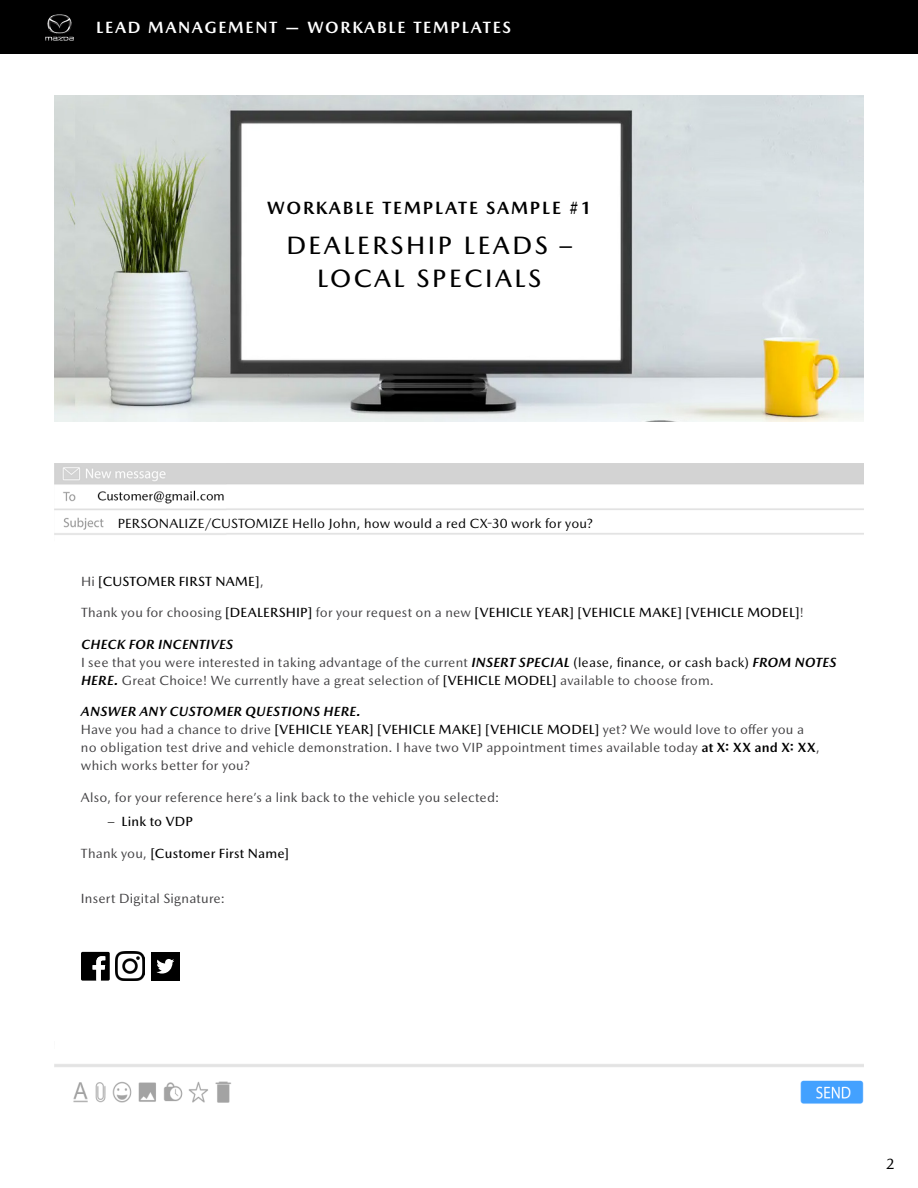
<style>
.page{position:relative;width:918px;height:1188px;background:#fff}
.page>*{position:absolute;margin:0;border:0;box-sizing:border-box;transform-origin:0 0}
.t1{font:500 25.5px/33px "Mazda Type";letter-spacing:.1em;color:#000;text-align:center}
.t2{font:700 18px "Mazda Type";letter-spacing:.1em;color:#000}
.t3{font:700 16.5px "Mazda Type";letter-spacing:.1em;color:#fff}
.t4{font:15px "Mazda Type";color:#000}
.t5{font:13.5px/18px "Mazda Type";letter-spacing:.015em;color:#414042}
.t6{font:500 13.5px "Mazda Type";letter-spacing:.015em;color:#000}
.t7{font:13.5px "Mazda Type";letter-spacing:.015em;color:#000}
.s1{font-weight:400;color:#414042}
.s2{font-weight:700;font-style:italic;color:#000}
.s3{color:#000}
.s4{font-weight:500;color:#000}
.s5{font-weight:700;color:#000}
.s6{font-weight:400}
</style>
<div class="page">
<div style="left:0;top:0;width:918px;height:54px;background:#000"></div>
<img style="left:45px;top:14px;width:29px;height:27px">
<img style="left:54px;top:463px;width:810px;height:72px">
<img style="left:54px;top:96px;width:810px;height:325px">
<img style="left:54px;top:1064px;width:810px;height:40px">
<svg style="left:81px;top:952px;width:29px;height:29px"></svg>
<img style="left:116px;top:952px;width:29px;height:29px">
<div style="left:151px;top:952px;width:29px;height:29px;background:#000"></div>
<svg style="left:156px;top:959px;width:18px;height:15px"></svg>
<p class="t3" style="left:96px;top:18px;width:417px">LEAD MANAGEMENT — WORKABLE TEMPLATES</p>
<h2 class="t2" style="left:267px;top:197px;width:326px">WORKABLE TEMPLATE SAMPLE #1</h2>
<h1 class="t1" style="left:286px;top:229px;width:287px">DEALERSHIP LEADS –<br>LOCAL SPECIALS</h1>
<p class="t7" style="left:118px;top:515px;width:477px">PERSONALIZE/CUSTOMIZE Hello John, how would a red CX-30 work for you?</p>
<p class="t6" style="left:81px;top:573px;width:184px"><span class="s1">Hi</span> [CUSTOMER FIRST NAME]<span class="s1">,</span></p>
<p class="t6" style="left:81px;top:604px;width:725px"><span class="s1">Thank you for choosing</span> [DEALERSHIP] <span class="s1">for your request on a new</span> [VEHICLE YEAR] [VEHICLE MAKE] [VEHICLE MODEL]<span class="s1">!</span></p>
<p class="t5" style="left:81px;top:635px;width:757px"><span class="s2">CHECK FOR INCENTIVES<br></span>I see that you were interested in taking advantage of the current <span class="s2">INSERT SPECIAL</span> <span class="s3">(lease, finance, or cash back)</span> <span class="s2">FROM NOTES<br>HERE.</span> Great Choice! We currently have a great selection of <span class="s4">[VEHICLE MODEL]</span> available to choose from.</p>
<p class="t5" style="left:81px;top:702px;width:740px"><span class="s2">ANSWER ANY CUSTOMER QUESTIONS HERE.<br></span>Have you had a chance to drive <span class="s4">[VEHICLE YEAR] [VEHICLE MAKE] [VEHICLE MODEL]</span> yet? We would love to offer you a no obligation test drive and vehicle demonstration. I have two VIP appointment times available today <span class="s5">at X: XX and X: XX</span>, which works better for you?</p>
<p class="t5" style="left:81px;top:788px;width:420px">Also, for your reference here’s a link back to the vehicle you selected:</p>
<p class="t6" style="left:108px;top:814px;width:87px"><span class="s6">–</span> Link to VDP</p>
<p class="t6" style="left:81px;top:845px;width:210px"><span class="s1">Thank you,</span> [Customer First Name]</p>
<p class="t5" style="left:81px;top:889px;width:146px">Insert Digital Signature:</p>
<p class="t4" style="left:886px;top:1155px;width:10px">2</p>
</div>
